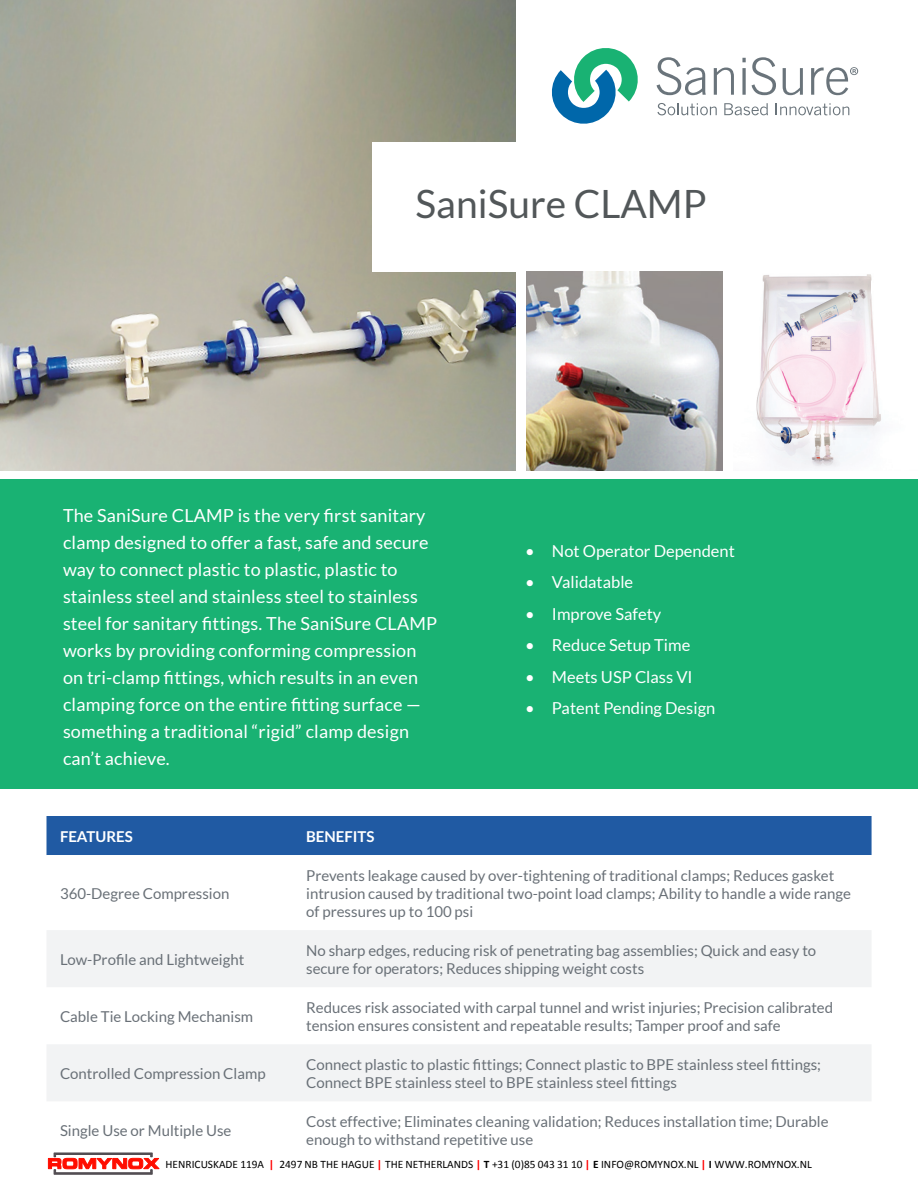
<style>
.page{position:relative;width:918px;height:1188px;background:#fff}
.page>*{position:absolute;margin:0;border:0;box-sizing:border-box;transform-origin:0 0}
.t1{font:39px "Lato";color:#525759}
.t2{font:18px/27px "Lato";letter-spacing:.01em;color:#fff}
.t3{font:16.5px "Lato";color:#fff}
.t4{font:15px/18px "Lato";color:#697077}
.t5{font:700 15px "Lato";color:#fff}
.t6{font:11.4px "Calibri";color:#000}
.s1{font-weight:700;color:#f00}
.s2{font-weight:700}
</style>
<div class="page">
<div style="left:46px;top:816px;width:826px;height:39px;background:#205aa3"></div>
<svg style="left:47px;top:930px;width:824px;height:171px;fill:#f2f3f4"></svg>
<img style="left:0;top:0;width:515px;height:471px">
<div style="left:372px;top:142px;width:546px;height:129px;background:#fff"></div>
<svg style="left:656px;top:57px;width:50px;height:38px"></svg>
<svg style="left:714px;top:68px;width:20px;height:27px"></svg>
<svg style="left:742px;top:68px;width:4px;height:27px"></svg>
<svg style="left:742px;top:58px;width:4px;height:4px"></svg>
<svg style="left:752px;top:57px;width:24px;height:38px"></svg>
<svg style="left:783px;top:68px;width:20px;height:27px"></svg>
<svg style="left:552px;top:48px;width:86px;height:76px"></svg>
<svg style="left:657px;top:103px;width:60px;height:12px"></svg>
<svg style="left:724px;top:103px;width:44px;height:12px"></svg>
<svg style="left:776px;top:103px;width:73px;height:12px"></svg>
<svg style="left:811px;top:67px;width:47px;height:28px"></svg>
<img style="left:526px;top:271px;width:197px;height:200px">
<div style="left:0;top:480px;width:918px;height:309px;background:#19b273"></div>
<img style="left:756px;top:274px;width:125px;height:194px">
<svg style="left:48px;top:1153px;width:111px;height:21px"></svg>
<h1 class="t1" style="left:416px;top:183px;width:293px">SaniSure CLAMP</h1>
<p class="t2" style="left:63px;top:502px;width:376px">The SaniSure CLAMP is the very first sanitary clamp designed to offer a fast, safe and secure way to connect plastic to plastic, plastic to stainless steel and stainless steel to stainless steel for sanitary fittings. The SaniSure CLAMP works by providing conforming compression on tri-clamp fittings, which results in an even clamping force on the entire fitting surface — something a traditional “rigid” clamp design can’t achieve.</p>
<p class="t5" style="left:60px;top:828px;width:74px">FEATURES</p>
<p class="t5" style="left:306px;top:828px;width:70px">BENEFITS</p>
<p class="t3" style="left:525px;top:541px;width:211px">• Not Operator Dependent</p>
<p class="t3" style="left:525px;top:573px;width:110px">• Validatable</p>
<p class="t3" style="left:525px;top:604px;width:138px">• Improve Safety</p>
<p class="t3" style="left:525px;top:636px;width:167px">• Reduce Setup Time</p>
<p class="t3" style="left:525px;top:667px;width:169px">• Meets USP Class VI</p>
<p class="t3" style="left:525px;top:699px;width:192px">• Patent Pending Design</p>
<p class="t4" style="left:60px;top:884px;width:171px">360-Degree Compression</p>
<p class="t4" style="left:306px;top:866px;width:546px">Prevents leakage caused by over-tightening of traditional clamps; Reduces gasket intrusion caused by traditional two-point load clamps; Ability to handle a wide range of pressures up to 100 psi</p>
<p class="t4" style="left:60px;top:950px;width:186px">Low-Profile and Lightweight</p>
<p class="t4" style="left:306px;top:941px;width:512px">No sharp edges, reducing risk of penetrating bag assemblies; Quick and easy to secure for operators; Reduces shipping weight costs</p>
<p class="t4" style="left:60px;top:1007px;width:195px">Cable Tie Locking Mechanism</p>
<p class="t4" style="left:306px;top:998px;width:529px">Reduces risk associated with carpal tunnel and wrist injuries; Precision calibrated tension ensures consistent and repeatable results; Tamper proof and safe</p>
<p class="t4" style="left:60px;top:1064px;width:207px">Controlled Compression Clamp</p>
<p class="t4" style="left:306px;top:1055px;width:516px">Connect plastic to plastic fittings; Connect plastic to BPE stainless steel fittings;<br>Connect BPE stainless steel to BPE stainless steel fittings</p>
<p class="t4" style="left:60px;top:1121px;width:173px">Single Use or Multiple Use</p>
<p class="t4" style="left:306px;top:1112px;width:524px">Cost effective; Eliminates cleaning validation; Reduces installation time; Durable enough to withstand repetitive use</p>
<p class="t6" style="left:166px;top:1159px;width:648px">HENRICUSKADE 119A <span class="s1">|</span> 2497 NB THE HAGUE <span class="s1">|</span> THE NETHERLANDS <span class="s1">|</span> <span class="s2">T</span> +31 (0)85 043 31 10 <span class="s1">|</span> <span class="s2">E</span> INFO@ROMYNOX.NL <span class="s1">|</span> <span class="s2">I</span> WWW.ROMYNOX.NL</p>
</div>
